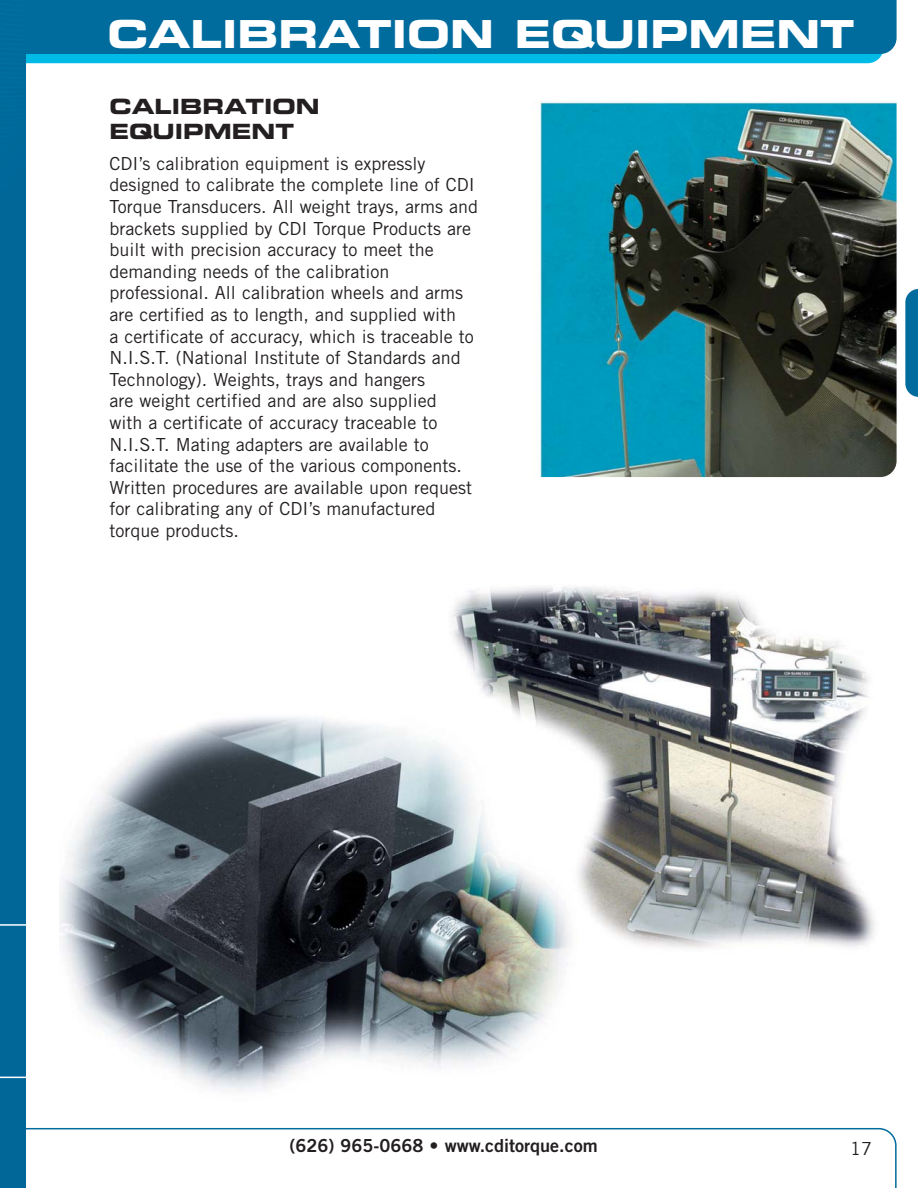
<style>
.page{position:relative;width:918px;height:1188px;background:#fff}
.page>*{position:absolute;margin:0;border:0;box-sizing:border-box;transform-origin:0 0}
.t1{font:38.7px "Eurostile Bold Extended Two";color:#fff}
.t2{font:21px/25.2px "Eurostile Bold Extended Two";color:#231f20}
.t3{font:18px/21.6px "Trade Gothic";color:#231f20}
.t4{font:18px "Trade Gothic Bold Two";color:#231f20}
</style>
<div class="page">
<img style="left:539px;top:101px;width:358px;height:376px">
<svg style="left:25px;top:1128px;width:872px;height:60px"></svg>
<div style="left:25px;top:54px;width:857px;height:9px;background:#00bbe5"></div>
<div style="left:25px;top:0;width:872px;height:54px;background:#006b9d"></div>
<div style="left:0;top:0;width:25px;height:1188px;background:#006798"></div>
<div style="left:0;top:924px;width:26px;height:154px;background:#006798"></div>
<img style="left:451px;top:587px;width:424px;height:361px">
<img style="left:59px;top:702px;width:523px;height:389px">
<svg style="left:905px;top:289px;width:13px;height:108px"></svg>
<h1 class="t1" style="left:108px;top:20px;width:749px">CALIBRATION EQUIPMENT</h1>
<p class="t2" style="left:110px;top:95px;width:212px">CALIBRATION<br>EQUIPMENT</p>
<p class="t3" style="left:110px;top:154px;width:370px">CDI’s calibration equipment is expressly designed to calibrate the complete line of CDI Torque Transducers. All weight trays, arms and brackets supplied by CDI Torque Products are built with precision accuracy to meet the demanding needs of the calibration professional. All calibration wheels and arms are certified as to length, and supplied with<br>a certificate of accuracy, which is traceable to N.I.S.T. (National Institute of Standards and Technology). Weights, trays and hangers<br>are weight certified and are also supplied<br>with a certificate of accuracy traceable to N.I.S.T. Mating adapters are available to facilitate the use of the various components.<br>Written procedures are available upon request for calibrating any of CDI’s manufactured torque products.</p>
<p class="t4" style="left:290px;top:1139px;width:310px">(626) 965-0668 • www.cditorque.com</p>
<p class="t3" style="left:850px;top:1140px;width:23px">17</p>
</div>
